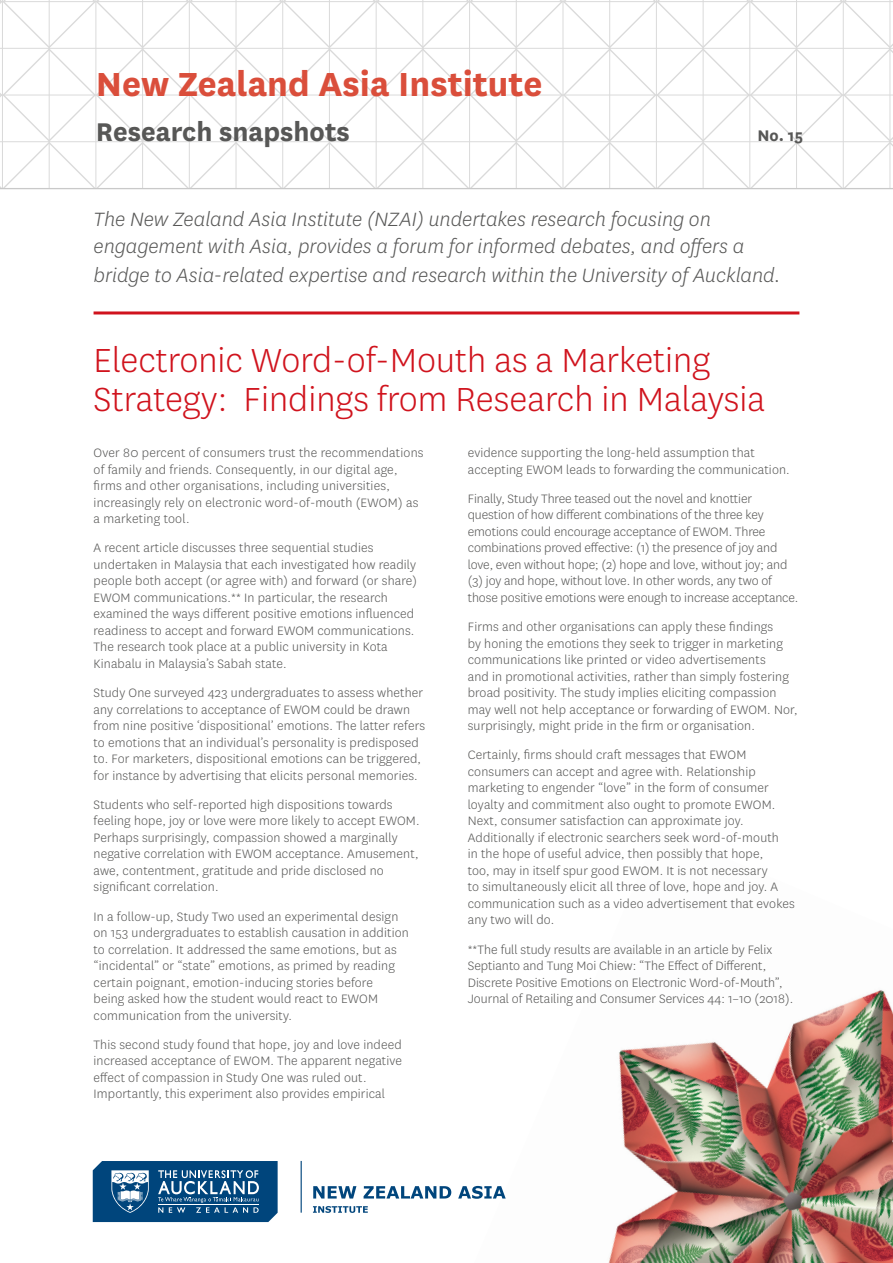
<style>
.page{position:relative;width:893px;height:1263px;background:#fff}
.page>*{position:absolute;margin:0;border:0;box-sizing:border-box;transform-origin:0 0}
.t1{font:300 39px/39px "National";color:#d0131d}
.t2{font:700 39px "National";color:#da4e3b}
.t3{font:700 30px "National";color:#575756}
.t4{font:italic 300 22.5px/27.9px "National";color:#575756}
.t5{font:700 18px "National";color:#575756}
.t6{font:300 14.25px/16.5px "National";letter-spacing:.01em;color:#575756}
.s1{font-size:24px}
</style>
<div class="page">
<img style="left:477px;top:990px;width:416px;height:273px">
<svg style="left:0;top:0;width:893px;height:189px"></svg>
<hr style="left:94px;top:311px;width:705px;height:3px;background:#d0131d">
<svg style="left:93px;top:1161px;width:185px;height:61px;background:#2b6492"></svg>
<hr style="left:301px;top:1161px;width:1px;height:52px;background:#00457c">
<svg style="left:313px;top:1186px;width:43px;height:12px"></svg>
<svg style="left:364px;top:1186px;width:87px;height:12px"></svg>
<svg style="left:458px;top:1186px;width:48px;height:13px"></svg>
<svg style="left:313px;top:1206px;width:55px;height:7px"></svg>
<h1 class="t2" style="left:96px;top:57px;width:448px">New Zealand Asia Institute</h1>
<h2 class="t3" style="left:96px;top:110px;width:256px">Research snapshots</h2>
<p class="t5" style="left:757px;top:122px;width:47px">No. 15</p>
<h3 class="t4" style="left:94px;top:205px;width:689px">The New Zealand Asia Institute (NZAI) undertakes research focusing on engagement with Asia, provides a forum for informed debates, and offers a bridge to Asia-related expertise and research within the University of Auckland<span class="s1">.</span></h3>
<h1 class="t1" style="left:94px;top:339px;width:673px">Electronic Word-of-Mouth as a Marketing<br>Strategy: Findings from Research in Malaysia</h1>
<p class="t6" style="left:94px;top:444px;width:332px">Over 80 percent of consumers trust the recommendations of family and friends. Consequently, in our digital age, firms and other organisations, including universities, increasingly rely on electronic word-of-mouth (EWOM) as a marketing tool.</p>
<p class="t6" style="left:94px;top:539px;width:325px">A recent article discusses three sequential studies undertaken in Malaysia that each investigated how readily people both accept (or agree with) and forward (or share)<br>EWOM communications.** In particular, the research examined the ways different positive emotions influenced readiness to accept and forward EWOM communications.<br>The research took place at a public university in Kota Kinabalu in Malaysia’s Sabah state.</p>
<p class="t6" style="left:94px;top:684px;width:333px">Study One surveyed 423 undergraduates to assess whether any correlations to acceptance of EWOM could be drawn from nine positive ‘dispositional’ emotions. The latter refers to emotions that an individual’s personality is predisposed to. For marketers, dispositional emotions can be triggered, for instance by advertising that elicits personal memories.</p>
<p class="t6" style="left:94px;top:796px;width:328px">Students who self-reported high dispositions towards feeling hope, joy or love were more likely to accept EWOM.<br>Perhaps surprisingly, compassion showed a marginally negative correlation with EWOM acceptance. Amusement, awe, contentment, gratitude and pride disclosed no significant correlation.</p>
<p class="t6" style="left:94px;top:908px;width:317px">In a follow-up, Study Two used an experimental design on 153 undergraduates to establish causation in addition to correlation. It addressed the same emotions, but as “incidental” or “state” emotions, as primed by reading certain poignant, emotion-inducing stories before<br>being asked how the student would react to EWOM communication from the university.</p>
<p class="t6" style="left:94px;top:1036px;width:310px">This second study found that hope, joy and love indeed increased acceptance of EWOM. The apparent negative effect of compassion in Study One was ruled out.<br>Importantly, this experiment also provides empirical</p>
<p class="t6" style="left:468px;top:444px;width:323px">evidence supporting the long-held assumption that accepting EWOM leads to forwarding the communication.</p>
<p class="t6" style="left:468px;top:490px;width:332px">Finally, Study Three teased out the novel and knottier question of how different combinations of the three key emotions could encourage acceptance of EWOM. Three combinations proved effective: (1) the presence of joy and love, even without hope; (2) hope and love, without joy; and (3) joy and hope, without love. In other words, any two of those positive emotions were enough to increase acceptance.</p>
<p class="t6" style="left:468px;top:618px;width:331px">Firms and other organisations can apply these findings<br>by honing the emotions they seek to trigger in marketing communications like printed or video advertisements<br>and in promotional activities, rather than simply fostering broad positivity. The study implies eliciting compassion may well not help acceptance or forwarding of EWOM. Nor, surprisingly, might pride in the firm or organisation.</p>
<p class="t6" style="left:468px;top:746px;width:328px">Certainly, firms should craft messages that EWOM consumers can accept and agree with. Relationship marketing to engender “love” in the form of consumer loyalty and commitment also ought to promote EWOM.<br>Next, consumer satisfaction can approximate joy.<br>Additionally if electronic searchers seek word-of-mouth<br>in the hope of useful advice, then possibly that hope,<br>too, may in itself spur good EWOM. It is not necessary<br>to simultaneously elicit all three of love, hope and joy. A communication such as a video advertisement that evokes any two will do.</p>
<p class="t6" style="left:468px;top:941px;width:327px">**The full study results are available in an article by Felix Septianto and Tung Moi Chiew: “The Effect of Different, Discrete Positive Emotions on Electronic Word-of-Mouth”, Journal of Retailing and Consumer Services 44: 1–10 (2018).</p>
</div>
